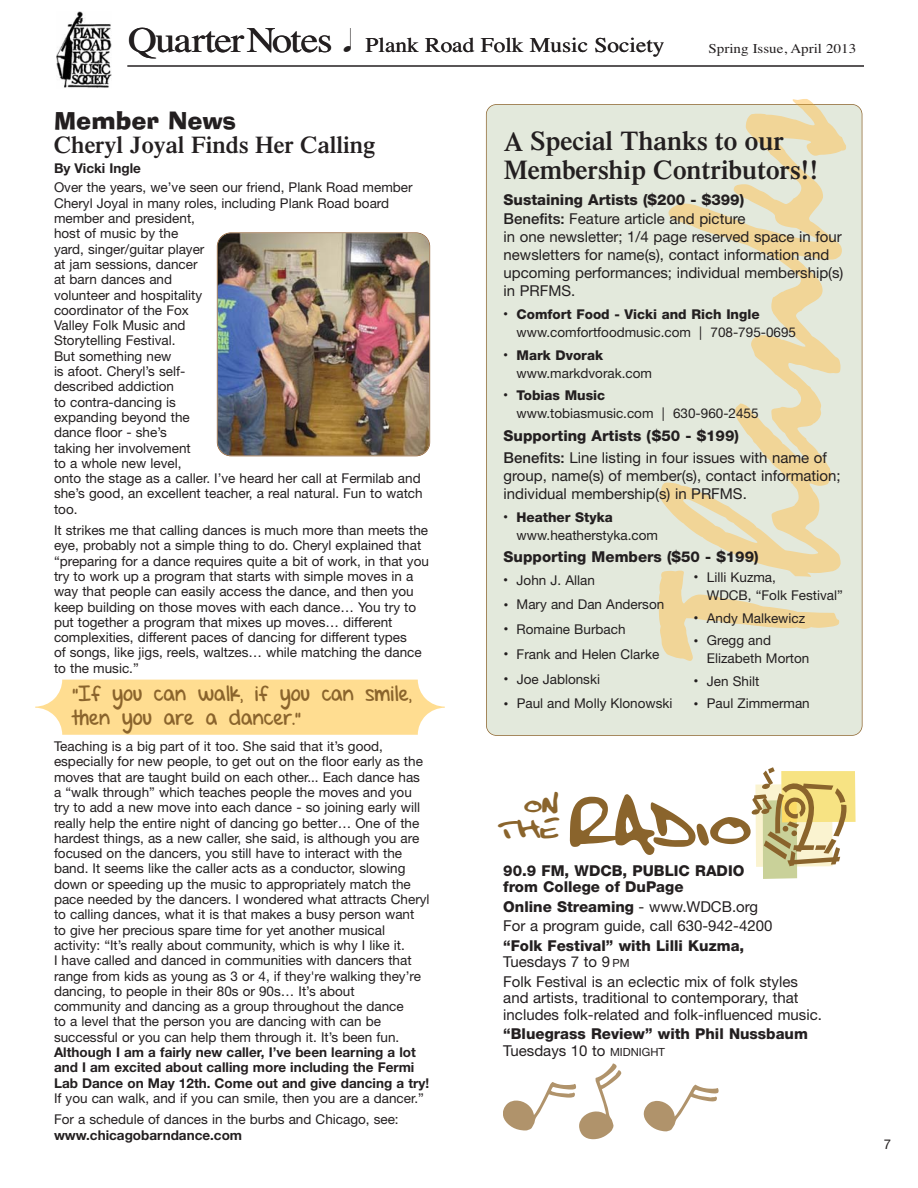
<style>
.page{position:relative;width:918px;height:1188px;background:#fff}
.page>*{position:absolute;margin:0;border:0;box-sizing:border-box;transform-origin:0 0}
.t1{font:66px "Fatboy Slim BLTCBRK";color:#8a642c}
.t2{font:28.5px/25.5px "Fatboy Slim BLTCBRK";color:#8a642c;text-align:right}
.t3{font:600 27px/28.5px "Times";color:#231f20}
.t4{font:600 24px "Times";color:#231f20}
.t5{font:24px "Ad Lib BT";color:#231f20}
.t6{font:21px/24px "Set Firetothe Rain";color:#8a642c}
.t7{font:21px "Times";color:#231f20;scale:1.11 1}
.t8{font:15px/18px "Helvetica Neue";color:#231f20}
.t9{font:800 15px/16.5px "Helvetica Neue";color:#231f20}
.t10{font:13.5px/15.3px "Helvetica Neue";color:#231f20}
.t11{font:700 13.5px/15.3px "Helvetica Neue";color:#231f20}
.t12{font:13.5px "Times";color:#231f20;scale:1.11 1}
.s1{font-size:36px}
.s2{font-family:"Sonata";font-size:24px}
.s3{font-weight:500}
.s4{font-weight:400}
.s5{font-weight:800;font-size:9px}
.s6{font-weight:800}
.s7{font-weight:400;font-size:11.25px}
</style>
<div class="page">
<svg style="left:752px;top:767px;width:104px;height:112px"></svg>
<svg style="left:35px;top:680px;width:410px;height:55px"></svg>
<svg style="left:56px;top:11px;width:56px;height:77px"></svg>
<hr style="left:127px;top:66px;width:737px;height:1px;background:#231f20">
<img style="left:218px;top:233px;width:211px;height:223px;border-radius:14px">
<div style="left:217px;top:232px;width:213px;height:224px;border:2px solid #8a582a;border-radius:14px"></div>
<div style="left:487px;top:105px;width:373px;height:629px;background:#e3e9dc"></div>
<div style="left:486px;top:104px;width:377px;height:632px;border:2px solid #8a642c;border-radius:11px"></div>
<svg style="left:659px;top:335px;width:182px;height:326px;fill:#e3e9dc"></svg>
<svg style="left:503px;top:1063px;width:118px;height:76px"></svg>
<svg style="left:644px;top:1085px;width:75px;height:47px"></svg>
<h3 class="t7" style="left:128px;top:37px;width:485px"><span class="s1">QuarterNotes</span> <span class="s2">-</span> Plank Road Folk Music Society</h3>
<p class="t12" style="left:709px;top:43px;width:134px">Spring Issue, April 2013</p>
<h3 class="t5" style="left:54px;top:111px;width:184px">Member News</h3>
<h3 class="t4" style="left:54px;top:136px;width:323px">Cheryl Joyal Finds Her Calling</h3>
<p class="t11" style="left:54px;top:161px;width:88px">By Vicki Ingle</p>
<p class="t10" style="left:54px;top:181px;width:370px">Over the years, we’ve seen our friend, Plank Road member<br>Cheryl Joyal in many roles, including Plank Road board member and president,<br>host of music by the<br>yard, singer/guitar player<br>at jam sessions, dancer<br>at barn dances and<br>volunteer and hospitality<br>coordinator of the Fox<br>Valley Folk Music and<br>Storytelling Festival.<br>But something new<br>is afoot. Cheryl’s self-<br>described addiction<br>to contra-dancing is<br>expanding beyond the<br>dance floor - she’s<br>taking her involvement<br>to a whole new level,<br>onto the stage as a caller. I’ve heard her call at Fermilab and she’s good, an excellent teacher, a real natural. Fun to watch too.</p>
<p class="t10" style="left:54px;top:524px;width:376px">It strikes me that calling dances is much more than meets the eye, probably not a simple thing to do. Cheryl explained that “preparing for a dance requires quite a bit of work, in that you try to work up a program that starts with simple moves in a way that people can easily access the dance, and then you keep building on those moves with each dance… You try to put together a program that mixes up moves… different complexities, different paces of dancing for different types<br>of songs, like jigs, reels, waltzes… while matching the dance to the music.”</p>
<h3 class="t6" style="left:73px;top:682px;width:341px">“If you can walk, if you can smile, then you are a dancer.”</h3>
<p class="t10" style="left:54px;top:740px;width:377px">Teaching is a big part of it too. She said that it’s good, especially for new people, to get out on the floor early as the moves that are taught build on each other... Each dance has a “walk through” which teaches people the moves and you try to add a new move into each dance - so joining early will really help the entire night of dancing go better… One of the hardest things, as a new caller, she said, is although you are focused on the dancers, you still have to interact with the band. It seems like the caller acts as a conductor, slowing down or speeding up the music to appropriately match the pace needed by the dancers. I wondered what attracts Cheryl to calling dances, what it is that makes a busy person want to give her precious spare time for yet another musical activity: “It’s really about community, which is why I like it.<br>I have called and danced in communities with dancers that range from kids as young as 3 or 4, if they're walking they’re dancing, to people in their 80s or 90s… It’s about<br>community and dancing as a group throughout the dance<br>to a level that the person you are dancing with can be successful or you can help them through it. It’s been fun.</p>
<p class="t11" style="left:54px;top:1046px;width:377px">Although I am a fairly new caller, I’ve been learning a lot and I am excited about calling more including the Fermi<br>Lab Dance on May 12th. Come out and give dancing a try!</p>
<p class="t10" style="left:54px;top:1089px;width:371px;line-height:21.3px">If you can walk, and if you can smile, then you are a dancer.”<br>For a schedule of dances in the burbs and Chicago, see:</p>
<p class="t11" style="left:54px;top:1128px;width:190px">www.chicagobarndance.com</p>
<h3 class="t3" style="left:504px;top:130px;width:316px">A Special Thanks to our<br>Membership Contributors!!</h3>
<p class="t9" style="left:504px;top:191px;width:243px;line-height:19.5px">Sustaining Artists ($200 - $399)<br><span class="s3">Benefits:</span> <span class="s4">Feature article and picture</span></p>
<p class="t8" style="left:504px;top:230px;width:341px">in one newsletter; 1/4 page reserved space in four newsletters for name(s), contact information and upcoming performances; individual membership(s) in PRFMS.</p>
<p class="t10" style="left:517px;top:306px;width:281px;line-height:18px;text-indent:-13px"><span class="s5">•</span> <span class="s6">Comfort Food - Vicki and Rich Ingle </span>www.comfortfoodmusic.com | 708-795-0695</p>
<p class="t10" style="left:517px;top:347px;width:137px;line-height:18px;text-indent:-13px"><span class="s5">•</span> <span class="s6">Mark Dvorak </span>www.markdvorak.com</p>
<p class="t10" style="left:517px;top:388px;width:244px;line-height:18px;text-indent:-13px"><span class="s5">•</span> <span class="s6">Tobias Music<br></span>www.tobiasmusic.com | 630-960-2455</p>
<p class="t8" style="left:504px;top:425px;width:325px;line-height:22.5px"><span class="s6">Supporting Artists ($50 - $199)<br></span><span class="s3">Benefits:</span> Line listing in four issues with name of</p>
<p class="t8" style="left:504px;top:468px;width:339px">group, name(s) of member(s), contact information; individual membership(s) in PRFMS.</p>
<p class="t10" style="left:517px;top:509px;width:143px;line-height:18px;text-indent:-13px"><span class="s5">•</span> <span class="s6">Heather Styka </span>www.heatherstyka.com</p>
<p class="t9" style="left:504px;top:550px;width:256px">Supporting Members ($50 - $199)</p>
<p class="t10" style="left:504px;top:574px;width:93px"><span class="s5">•</span> John J. Allan</p>
<p class="t10" style="left:504px;top:598px;width:162px"><span class="s5">•</span> Mary and Dan Anderson</p>
<p class="t10" style="left:504px;top:623px;width:123px"><span class="s5">•</span> Romaine Burbach</p>
<p class="t10" style="left:504px;top:648px;width:157px"><span class="s5">•</span> Frank and Helen Clarke</p>
<p class="t10" style="left:504px;top:673px;width:98px"><span class="s5">•</span> Joe Jablonski</p>
<p class="t10" style="left:504px;top:697px;width:170px"><span class="s5">•</span> Paul and Molly Klonowski</p>
<p class="t10" style="left:707px;top:570px;width:137px;line-height:18px;text-indent:-13px"><span class="s5">•</span> Lilli Kuzma,<br>WDCB, “Folk Festival”</p>
<p class="t10" style="left:694px;top:612px;width:113px"><span class="s5">•</span> Andy Malkewicz</p>
<p class="t10" style="left:707px;top:633px;width:104px;line-height:18px;text-indent:-13px"><span class="s5">•</span> Gregg and<br>Elizabeth Morton</p>
<p class="t10" style="left:694px;top:675px;width:67px"><span class="s5">•</span> Jen Shilt</p>
<p class="t10" style="left:694px;top:697px;width:117px"><span class="s5">•</span> Paul Zimmerman</p>
<h2 class="t2" style="left:498px;top:791px;width:62px">ON<br>THE</h2>
<h1 class="t1" style="left:569px;top:787px;width:183px">RADIO</h1>
<p class="t9" style="left:503px;top:864px;width:243px">90.9 FM, WDCB, PUBLIC RADIO from College of DuPage</p>
<p class="t8" style="left:503px;top:898px;width:271px;line-height:19.5px"><span class="s6">Online Streaming</span> - www.WDCB.org<br>For a program guide, call 630-942-4200</p>
<p class="t9" style="left:503px;top:939px;width:243px">“Folk Festival” with Lilli Kuzma,<br><span class="s4">Tuesdays 7 to 9</span> <span class="s7">PM</span></p>
<p class="t8" style="left:503px;top:975px;width:320px;line-height:16.5px">Folk Festival is an eclectic mix of folk styles and artists, traditional to contemporary, that includes folk-related and folk-influenced music.</p>
<p class="t9" style="left:503px;top:1027px;width:306px">“Bluegrass Review” with Phil Nussbaum<br><span class="s4">Tuesdays 10 to</span> <span class="s7">MIDNIGHT</span></p>
<p class="t10" style="left:884px;top:1138px;width:9px">7</p>
</div>
